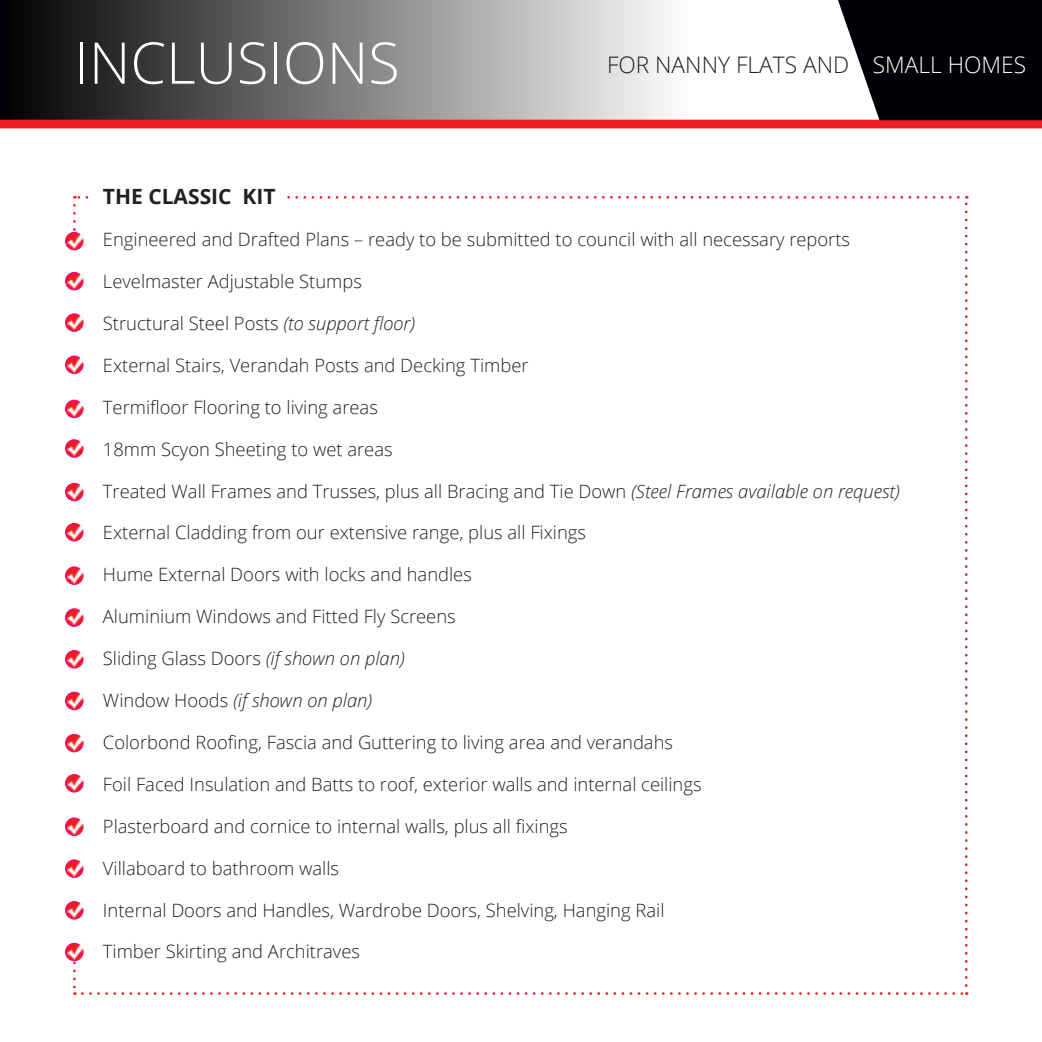
<style>
.page{position:relative;width:1042px;height:1042px;background:#fff}
.page>*{position:absolute;margin:0;border:0;box-sizing:border-box;transform-origin:0 0}
.t1{font:300 57.57px "Open Sans";color:#fff}
.t2{font:300 22.75px "Open Sans";color:#231f20}
.t3{font:700 21px "Open Sans";color:#231f20}
.t4{font:300 18.38px "Open Sans";color:#231f20}
.t5{font:italic 300 18.38px "Open Sans";color:#231f20}
.s1{color:#fff}
.s2{font-style:italic}
.s3{font-style:normal}
</style>
<div class="page">
<div style="left:0;top:0;width:688px;height:124px;background:linear-gradient(to right,#000004,#fdfdfc)"></div>
<svg style="left:82px;top:992px;width:885px;height:3px"></svg>
<svg style="left:965px;top:196px;width:2px;height:789px"></svg>
<svg style="left:74px;top:196px;width:884px;height:3px"></svg>
<svg style="left:73px;top:205px;width:3px;height:790px"></svg>
<div style="left:0;top:120px;width:1042px;height:8px;background:#ee1d23"></div>
<div style="left:63px;top:232px;width:16px;height:725px;background:#fff"></div>
<div style="left:92px;top:180px;width:193px;height:29px;background:#fff"></div>
<div style="left:65px;top:232px;width:18px;height:18px;border:1px solid #ed028c;border-radius:50%"></div>
<img style="left:65px;top:230px;width:19px;height:19px">
<div style="left:65px;top:272px;width:18px;height:18px;border:1px solid #ed028c;border-radius:50%"></div>
<img style="left:65px;top:271px;width:19px;height:18px">
<div style="left:65px;top:313px;width:18px;height:19px;border:1px solid #ed028c;border-radius:50%"></div>
<img style="left:65px;top:313px;width:19px;height:18px">
<div style="left:65px;top:356px;width:18px;height:18px;border:1px solid #ed028c;border-radius:50%"></div>
<img style="left:65px;top:355px;width:19px;height:18px">
<div style="left:65px;top:400px;width:18px;height:18px;border:1px solid #ed028c;border-radius:50%"></div>
<img style="left:65px;top:399px;width:19px;height:18px">
<img style="left:65px;top:439px;width:19px;height:18px">
<div style="left:65px;top:483px;width:18px;height:18px;border:1px solid #ed028c;border-radius:50%"></div>
<img style="left:65px;top:482px;width:19px;height:18px">
<div style="left:65px;top:734px;width:18px;height:18px;border:1px solid #ed028c;border-radius:50%"></div>
<img style="left:65px;top:733px;width:19px;height:18px">
<div style="left:65px;top:523px;width:18px;height:18px;border:1px solid #ed028c;border-radius:50%"></div>
<img style="left:65px;top:523px;width:19px;height:17px">
<div style="left:65px;top:774px;width:18px;height:18px;border:1px solid #ed028c;border-radius:50%"></div>
<img style="left:65px;top:774px;width:19px;height:17px">
<div style="left:65px;top:566px;width:18px;height:19px;border:1px solid #ed028c;border-radius:50%"></div>
<img style="left:65px;top:566px;width:19px;height:18px">
<div style="left:65px;top:817px;width:18px;height:19px;border:1px solid #ed028c;border-radius:50%"></div>
<img style="left:65px;top:817px;width:19px;height:18px">
<img style="left:65px;top:608px;width:19px;height:18px">
<img style="left:65px;top:859px;width:19px;height:18px">
<div style="left:65px;top:650px;width:18px;height:18px;border:1px solid #ed028c;border-radius:50%"></div>
<img style="left:65px;top:650px;width:19px;height:17px">
<div style="left:65px;top:901px;width:18px;height:18px;border:1px solid #ed028c;border-radius:50%"></div>
<img style="left:65px;top:901px;width:19px;height:17px">
<div style="left:65px;top:692px;width:18px;height:18px;border:1px solid #ed028c;border-radius:50%"></div>
<img style="left:65px;top:691px;width:19px;height:18px">
<div style="left:65px;top:943px;width:18px;height:18px;border:1px solid #ed028c;border-radius:50%"></div>
<img style="left:65px;top:942px;width:19px;height:18px">
<svg style="left:838px;top:0;width:204px;height:120px;background:#1d1d20"></svg>
<p class="t1" style="left:74px;top:23px;width:327px">INCLUSIONS</p>
<p class="t2" style="left:607px;top:49px;width:421px">FOR NANNY FLATS AND <span class="s1">SMALL HOMES</span></p>
<p class="t3" style="left:103px;top:182px;width:174px">THE CLASSIC KIT</p>
<p class="t4" style="left:103px;top:227px;width:749px">Engineered and Drafted Plans – ready to be submitted to council with all necessary reports</p>
<p class="t4" style="left:103px;top:269px;width:260px">Levelmaster Adjustable Stumps</p>
<p class="t4" style="left:103px;top:311px;width:314px">Structural Steel Posts <span class="s2">(to support floor)</span></p>
<p class="t4" style="left:103px;top:352px;width:427px">External Stairs, Verandah Posts and Decking Timber</p>
<p class="t4" style="left:103px;top:394px;width:276px">Termifloor Flooring to living areas</p>
<p class="t4" style="left:103px;top:436px;width:291px">18mm Scyon Sheeting to wet areas</p>
<p class="t4" style="left:103px;top:478px;width:798px">Treated Wall Frames and Trusses, plus all Bracing and Tie Down <span class="s2">(Steel Frames available on request)</span></p>
<p class="t4" style="left:103px;top:520px;width:484px">External Cladding from our extensive range, plus all Fixings</p>
<p class="t4" style="left:103px;top:562px;width:370px">Hume External Doors with locks and handles</p>
<p class="t4" style="left:103px;top:604px;width:354px">Aluminium Windows and Fitted Fly Screens</p>
<p class="t4" style="left:103px;top:646px;width:303px">Sliding Glass Doors <span class="s2">(if shown on plan)</span></p>
<p class="t5" style="left:103px;top:688px;width:271px"><span class="s3">Window Hoods</span> (if shown on plan)</p>
<p class="t4" style="left:103px;top:730px;width:571px">Colorbond Roofing, Fascia and Guttering to living area and verandahs</p>
<p class="t4" style="left:103px;top:771px;width:600px">Foil Faced Insulation and Batts to roof, exterior walls and internal ceilings</p>
<p class="t4" style="left:103px;top:813px;width:466px">Plasterboard and cornice to internal walls, plus all fixings</p>
<p class="t4" style="left:103px;top:855px;width:238px">Villaboard to bathroom walls</p>
<p class="t4" style="left:103px;top:897px;width:563px">Internal Doors and Handles, Wardrobe Doors, Shelving, Hanging Rail</p>
<p class="t4" style="left:103px;top:939px;width:259px">Timber Skirting and Architraves</p>
</div>
